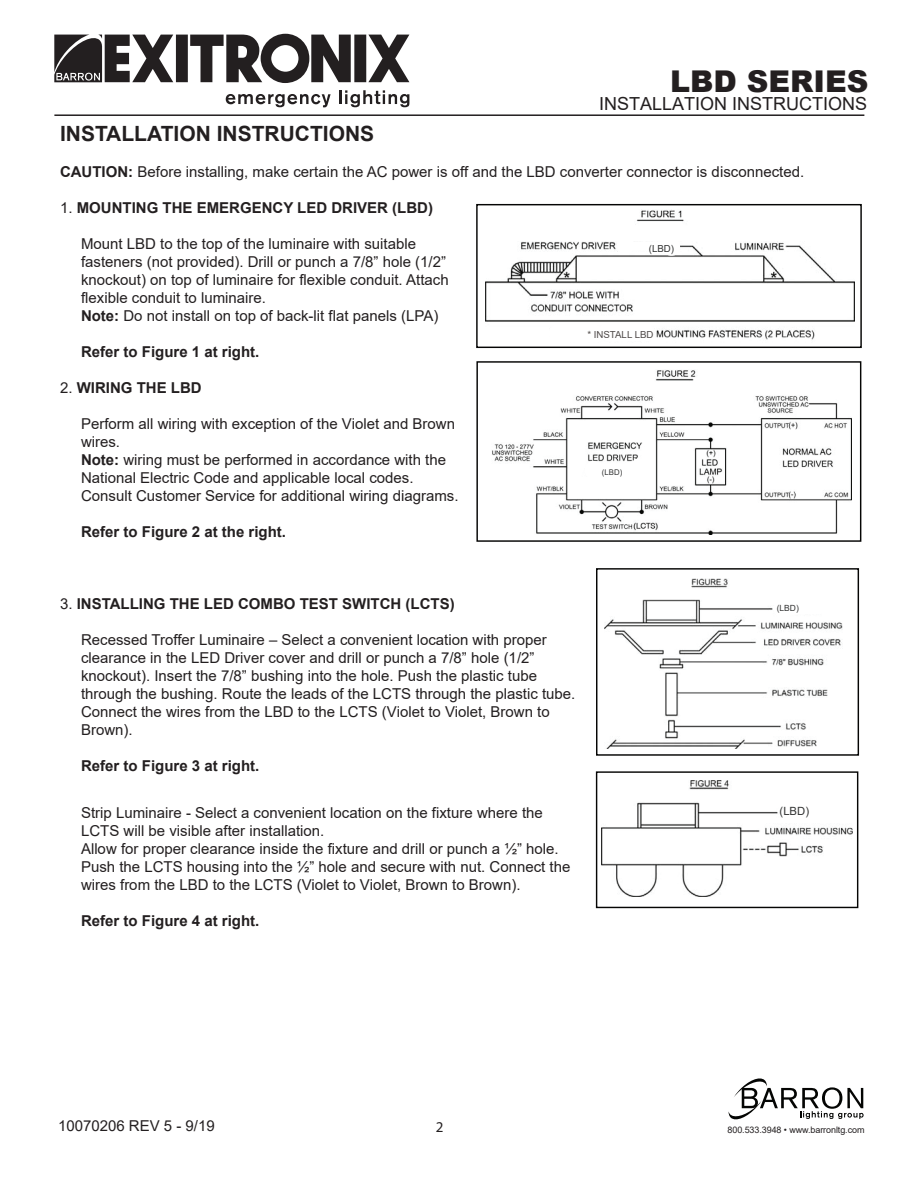
<style>
.page{position:relative;width:918px;height:1188px;background:#fff}
.page>*{position:absolute;margin:0;border:0;box-sizing:border-box;transform-origin:0 0}
.t1{font:900 30px "Arial";color:#231f20}
.t2{font:700 21px "Arial";color:#231f20}
.t3{font:18px "Arial";color:#231f20}
.t4{font:15px/18px "Arial";color:#231f20}
.t5{font:700 15px "Arial";color:#231f20}
.t6{font:15px "Myriad Pro";color:#231f20}
.t7{font:11.25px "Arial";color:#333434}
.t8{font:9.75px "Arial";color:#514c4b}
.t9{font:9.75px "Arial";color:#333434}
.t10{font:9px "Arial";letter-spacing:-.01em;color:#231f20}
.t11{font:8.55px "Arial";color:#333434}
.t12{font:7.8px "Arial";color:#333434}
.s1{font-weight:700}
.s2{font-weight:400}
</style>
<div class="page">
<hr style="left:54px;top:114px;width:810px;height:2px;background:#231f20">
<svg style="left:729px;top:1078px;width:135px;height:42px"></svg>
<svg style="left:226px;top:94px;width:105px;height:13px"></svg>
<hr style="left:339px;top:90px;width:3px;height:14px;background:#231f20">
<svg style="left:345px;top:90px;width:64px;height:17px"></svg>
<svg style="left:54px;top:34px;width:355px;height:49px"></svg>
<img style="left:492px;top:370px;width:359px;height:164px">
<div style="left:476px;top:361px;width:385px;height:181px;border:1px solid #050504"></div>
<svg style="left:574px;top:456px;width:77px;height:26px"></svg>
<img style="left:486px;top:210px;width:369px;height:130px">
<div style="left:476px;top:204px;width:386px;height:144px;border:1px solid #050504"></div>
<img style="left:604px;top:578px;width:238px;height:170px">
<div style="left:596px;top:568px;width:263px;height:188px;border:1px solid #050504"></div>
<svg style="left:767px;top:595px;width:65px;height:27px"></svg>
<img style="left:602px;top:780px;width:251px;height:116px">
<div style="left:596px;top:771px;width:262px;height:137px;border:1px solid #050504"></div>
<svg style="left:778px;top:803px;width:72px;height:20px"></svg>
<svg style="left:614px;top:236px;width:69px;height:21px"></svg>
<svg style="left:546px;top:322px;width:111px;height:18px"></svg>
<h1 class="t1" style="left:670px;top:60px;width:200px">LBD SERIES</h1>
<p class="t3" style="left:599px;top:91px;width:270px">INSTALLATION INSTRUCTIONS</p>
<h2 class="t2" style="left:60px;top:119px;width:316px">INSTALLATION INSTRUCTIONS</h2>
<p class="t4" style="left:60px;top:163px;width:746px"><span class="s1">CAUTION:</span> Before installing, make certain the AC power is off and the LBD converter connector is disconnected.</p>
<p class="t5" style="left:60px;top:198px;width:375px"><span class="s2">1.</span> MOUNTING THE EMERGENCY LED DRIVER (LBD)</p>
<p class="t4" style="left:81px;top:235px;width:369px">Mount LBD to the top of the luminaire with suitable fasteners (not provided). Drill or punch a 7/8” hole (1/2” knockout) on top of luminaire for flexible conduit. Attach flexible conduit to luminaire.<br><span class="s1">Note:</span> Do not install on top of back-lit flat panels (LPA)</p>
<p class="t5" style="left:81px;top:342px;width:180px">Refer to Figure 1 at right.</p>
<p class="t5" style="left:60px;top:378px;width:143px"><span class="s2">2.</span> WIRING THE LBD</p>
<p class="t4" style="left:81px;top:415px;width:379px">Perform all wiring with exception of the Violet and Brown wires.<br><span class="s1">Note:</span> wiring must be performed in accordance with the National Electric Code and applicable local codes.<br>Consult Customer Service for additional wiring diagrams.</p>
<p class="t5" style="left:81px;top:522px;width:207px">Refer to Figure 2 at the right.</p>
<p class="t9" style="left:649px;top:242px;width:27px">(LBD)</p>
<p class="t8" style="left:587px;top:327px;width:68px">* INSTALL LBD</p>
<p class="t12" style="left:602px;top:467px;width:22px">(LBD)</p>
<p class="t5" style="left:60px;top:594px;width:396px"><span class="s2">3.</span> INSTALLING THE LED COMBO TEST SWITCH (LCTS)</p>
<p class="t4" style="left:81px;top:631px;width:496px">Recessed Troffer Luminaire – Select a convenient location with proper clearance in the LED Driver cover and drill or punch a 7/8” hole (1/2” knockout). Insert the 7/8” bushing into the hole. Push the plastic tube through the bushing. Route the leads of the LCTS through the plastic tube.<br>Connect the wires from the LBD to the LCTS (Violet to Violet, Brown to Brown).</p>
<p class="t5" style="left:81px;top:756px;width:180px">Refer to Figure 3 at right.</p>
<p class="t4" style="left:81px;top:804px;width:491px">Strip Luminaire - Select a convenient location on the fixture where the LCTS will be visible after installation.<br>Allow for proper clearance inside the fixture and drill or punch a ½” hole.<br>Push the LCTS housing into the ½” hole and secure with nut. Connect the wires from the LBD to the LCTS (Violet to Violet, Brown to Brown).</p>
<p class="t5" style="left:81px;top:910px;width:180px">Refer to Figure 4 at right.</p>
<p class="t11" style="left:777px;top:603px;width:24px">(LBD)</p>
<p class="t7" style="left:780px;top:804px;width:31px">(LBD)</p>
<p class="t4" style="left:58px;top:1116px;width:158px">10070206 REV 5 - 9/19</p>
<p class="t6" style="left:436px;top:1118px;width:9px">2</p>
<p class="t10" style="left:728px;top:1124px;width:138px">800.533.3948 • www.barronltg.com</p>
</div>
